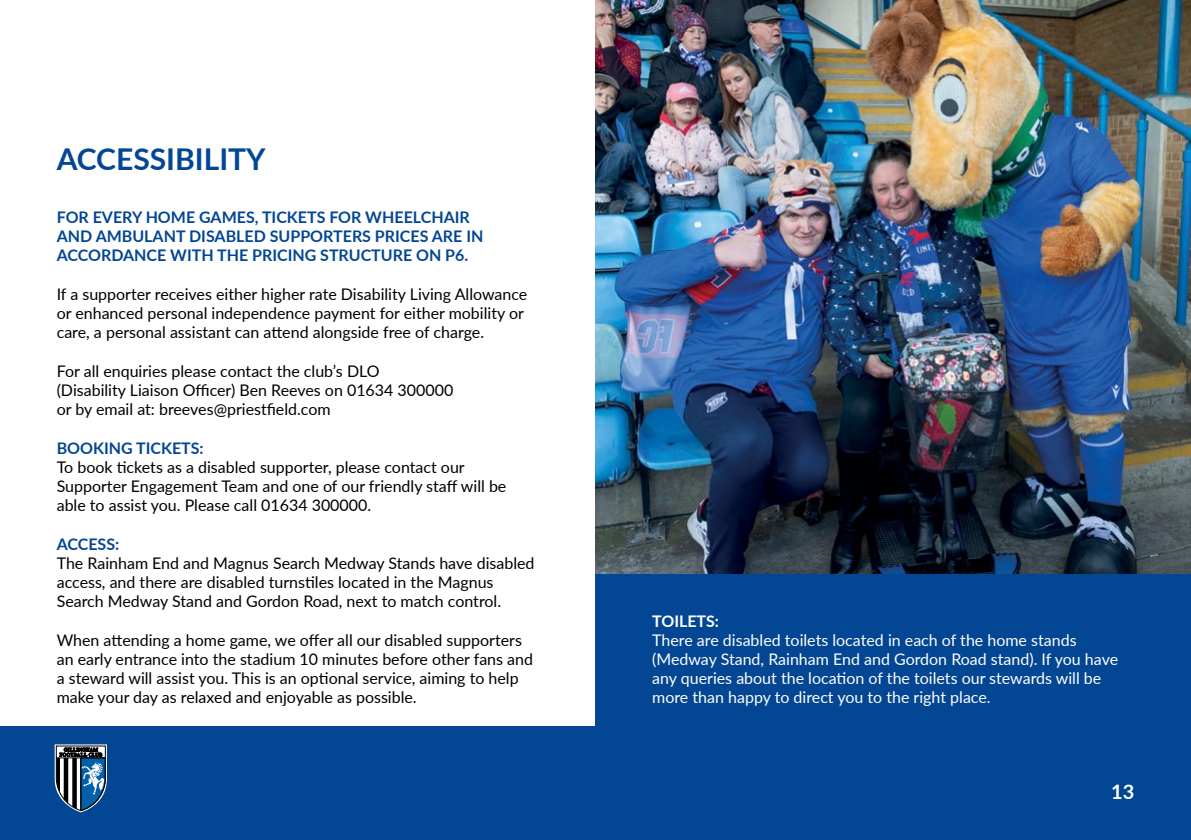
<style>
.page{position:relative;width:1191px;height:840px;background:#fff}
.page>*{position:absolute;margin:0;border:0;box-sizing:border-box;transform-origin:0 0}
.t1{font:700 30px "Lato";color:#034694}
.t2{font:700 20px "Lato";color:#fff}
.t3{font:16px/19.2px "Lato";color:#000}
.t4{font:16px/19.2px "Lato";color:#fff}
.t5{font:700 16px/19.2px "Lato";color:#034694}
.t6{font:700 16px "Lato";color:#fff}
</style>
<div class="page">
<div style="left:0;top:726px;width:1191px;height:113px;background:#034694"></div>
<div style="left:595px;top:0;width:596px;height:839px;background:#034694"></div>
<img style="left:595px;top:0;width:596px;height:573px">
<svg style="left:55px;top:744px;width:52px;height:67px"></svg>
<h1 class="t1" style="left:57px;top:137px;width:210px">ACCESSIBILITY</h1>
<p class="t5" style="left:57px;top:207px;width:428px">FOR EVERY HOME GAMES, TICKETS FOR WHEELCHAIR<br>AND AMBULANT DISABLED SUPPORTERS PRICES ARE IN<br>ACCORDANCE WITH THE PRICING STRUCTURE ON P6.</p>
<p class="t3" style="left:57px;top:283px;width:472px">If a supporter receives either higher rate Disability Living Allowance or enhanced personal independence payment for either mobility or care, a personal assistant can attend alongside free of charge.</p>
<p class="t3" style="left:57px;top:360px;width:398px">For all enquiries please contact the club’s DLO<br>(Disability Liaison Officer) Ben Reeves on 01634 300000 or by email at: breeves@priestfield.com</p>
<p class="t5" style="left:57px;top:437px;width:148px">BOOKING TICKETS:</p>
<p class="t3" style="left:57px;top:456px;width:451px">To book tickets as a disabled supporter, please contact our<br>Supporter Engagement Team and one of our friendly staff will be able to assist you. Please call 01634 300000.</p>
<p class="t5" style="left:57px;top:533px;width:64px">ACCESS:</p>
<p class="t3" style="left:57px;top:552px;width:479px">The Rainham End and Magnus Search Medway Stands have disabled access, and there are disabled turnstiles located in the Magnus<br>Search Medway Stand and Gordon Road, next to match control.</p>
<p class="t3" style="left:57px;top:629px;width:478px">When attending a home game, we offer all our disabled supporters an early entrance into the stadium 10 minutes before other fans and a steward will assist you. This is an optional service, aiming to help make your day as relaxed and enjoyable as possible.</p>
<p class="t6" style="left:652px;top:608px;width:68px">TOILETS:</p>
<p class="t4" style="left:652px;top:629px;width:467px">There are disabled toilets located in each of the home stands (Medway Stand, Rainham End and Gordon Road stand). If you have any queries about the location of the toilets our stewards will be more than happy to direct you to the right place.</p>
<p class="t2" style="left:1111px;top:776px;width:25px">13</p>
</div>
